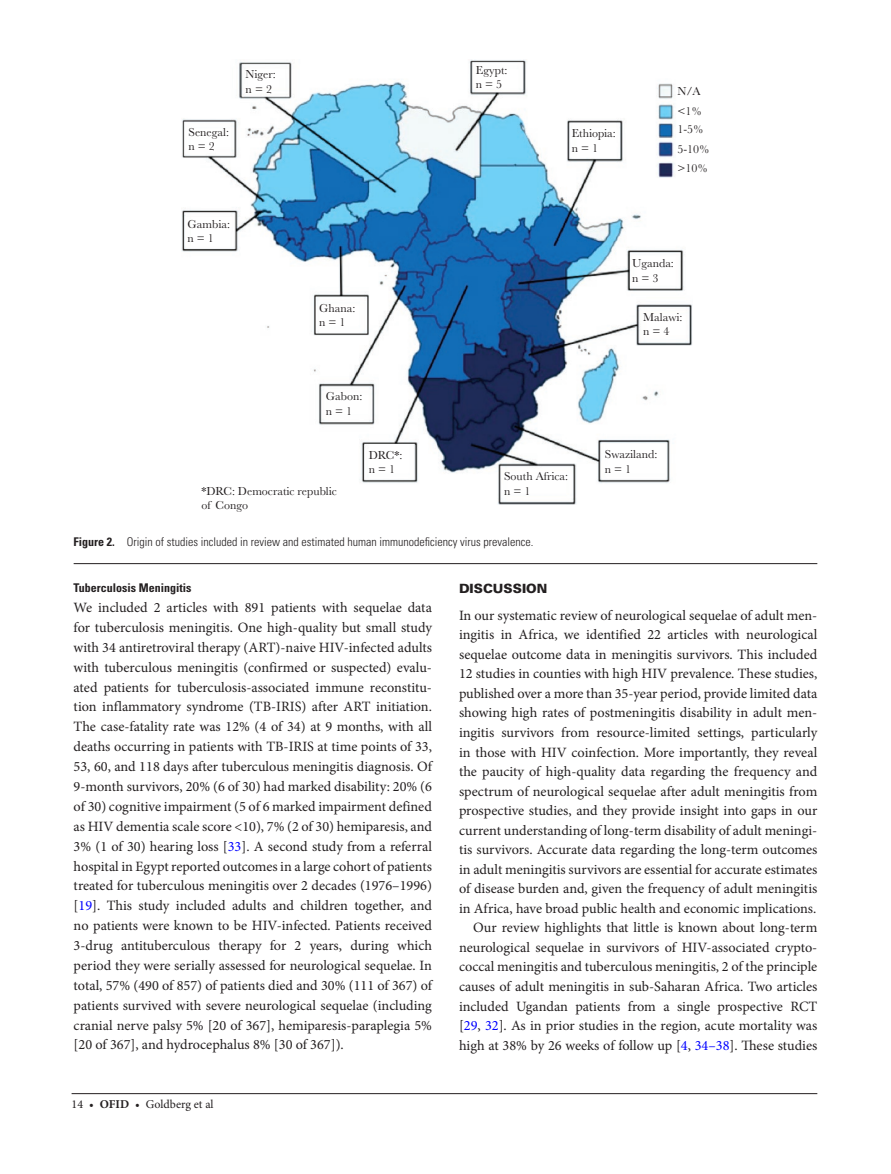
<style>
.page{position:relative;width:891px;height:1174px;background:#fff}
.page>*{position:absolute;margin:0;border:0;box-sizing:border-box;transform-origin:0 0}
.t1{font:14.25px/20px "Minion Pro";color:#231f20;text-align:justify}
.t2{font:900 12.75px "Univers LT Std";color:#231f20}
.t3{font:12px/14.4px "Baskerville MT Std";color:#231f20}
.t4{font:300 condensed 12px "Univers LT Std";color:#231f20}
.t5{font:700 condensed 12px "Univers LT Std";color:#231f20}
.t6{font:12px "Minion Pro";color:#231f20}
.s1{font-weight:700}
.s2{color:#00f}
</style>
<div class="page">
<hr style="left:72px;top:1093px;width:745px;height:1px;background:#231f20">
<hr style="left:74px;top:563px;width:743px;height:1px;background:#231f20">
<img style="left:181px;top:59px;width:511px;height:446px">
<p class="t3" style="left:189px;top:125px;width:42px">Senegal: n = 2</p>
<p class="t3" style="left:246px;top:67px;width:32px">Niger: n = 2</p>
<p class="t3" style="left:188px;top:217px;width:44px">Gambia: n = 1</p>
<p class="t3" style="left:319px;top:301px;width:38px">Ghana: n = 1</p>
<p class="t3" style="left:326px;top:389px;width:38px">Gabon: n = 1</p>
<p class="t3" style="left:369px;top:447px;width:35px">DRC*: n = 1</p>
<p class="t3" style="left:201px;top:484px;width:137px">*DRC: Democratic republic of Congo</p>
<p class="t3" style="left:476px;top:63px;width:33px">Egypt: n = 5</p>
<p class="t3" style="left:572px;top:126px;width:46px">Ethiopia: n = 1</p>
<p class="t3" style="left:677px;top:81px;width:26px;line-height:20.4px">N/A &lt;1%</p>
<p class="t3" style="left:677px;top:119px;width:34px;line-height:20.2px">1-5%<br>5-10%</p>
<p class="t3" style="left:677px;top:161px;width:32px">&gt;10%</p>
<p class="t3" style="left:632px;top:256px;width:43px">Uganda: n = 3</p>
<p class="t3" style="left:643px;top:310px;width:41px">Malawi: n = 4</p>
<p class="t3" style="left:504px;top:469px;width:66px">South Africa: n = 1</p>
<p class="t3" style="left:605px;top:447px;width:54px">Swaziland: n = 1</p>
<p class="t4" style="left:74px;top:535px;width:461px"><span class="s1">Figure 2.</span> Origin of studies included in review and estimated human immunodeficiency virus prevalence.</p>
<p class="t5" style="left:74px;top:581px;width:119px">Tuberculosis Meningitis</p>
<p class="t1" style="left:74px;top:598px;width:360px">We included 2 articles with 891 patients with sequelae data for tuberculosis meningitis. One high-quality but small study with 34 antiretroviral therapy (ART)-naive HIV-infected adults with tuberculous meningitis (confirmed or suspected) evalu&shy;ated patients for tuberculosis-associated immune reconstitu&shy;tion inflammatory syndrome (TB-IRIS) after ART initiation.<br>The case-fatality rate was 12% (4 of 34) at 9 months, with all deaths occurring in patients with TB-IRIS at time points of 33, 53, 60, and 118 days after tuberculous meningitis diagnosis. Of 9-month survivors, 20% (6 of 30) had marked disability: 20% (6 of 30) cognitive impairment (5 of 6 marked impairment defined as HIV dementia scale score &lt;10), 7% (2 of 30) hemiparesis, and 3% (1 of 30) hearing loss [<span class="s2">33</span>]. A second study from a referral hospital in Egypt reported outcomes in a large cohort of patients treated for tuberculous meningitis over 2 decades (1976–1996) [<span class="s2">19</span>]. This study included adults and children together, and no patients were known to be HIV-infected. Patients received 3-drug antituberculous therapy for 2 years, during which period they were serially assessed for neurological sequelae. In total, 57% (490 of 857) of patients died and 30% (111 of 367) of patients survived with severe neurological sequelae (including cranial nerve palsy 5% [20 of 367], hemiparesis-paraplegia 5% [20 of 367], and hydrocephalus 8% [30 of 367]).</p>
<p class="t6" style="left:72px;top:1096px;width:144px">14 • <span class="s1">OFID</span> • Goldberg et al</p>
<p class="t2" style="left:459px;top:580px;width:90px">DISCUSSION</p>
<p class="t1" style="left:459px;top:606px;width:360px;line-height:19.5px;text-align:right">In our systematic review of neurological sequelae of adult men&shy;ingitis in Africa, we identified 22 articles with neurological sequelae outcome data in meningitis survivors. This included 12 studies in counties with high HIV prevalence. These studies, published over a more than 35-year period, provide limited data showing high rates of postmeningitis disability in adult men&shy;ingitis survivors from resource-limited settings, particularly in those with HIV coinfection. More importantly, they reveal the paucity of high-quality data regarding the frequency and spectrum of neurological sequelae after adult meningitis from prospective studies, and they provide insight into gaps in our current understanding of long-term disability of adult meningi&shy;tis survivors. Accurate data regarding the long-term outcomes in adult meningitis survivors are essential for accurate estimates of disease burden and, given the frequency of adult meningitis in Africa, have broad public health and economic implications.<br>Our review highlights that little is known about long-term neurological sequelae in survivors of HIV-associated crypto&shy;coccal meningitis and tuberculous meningitis, 2 of the principle causes of adult meningitis in sub-Saharan Africa. Two articles included Ugandan patients from a single prospective RCT [<span class="s2">29</span>, <span class="s2">32</span>]. As in prior studies in the region, acute mortality was high at 38% by 26 weeks of follow up [<span class="s2">4</span>, <span class="s2">34–38</span>]. These studies</p>
</div>
